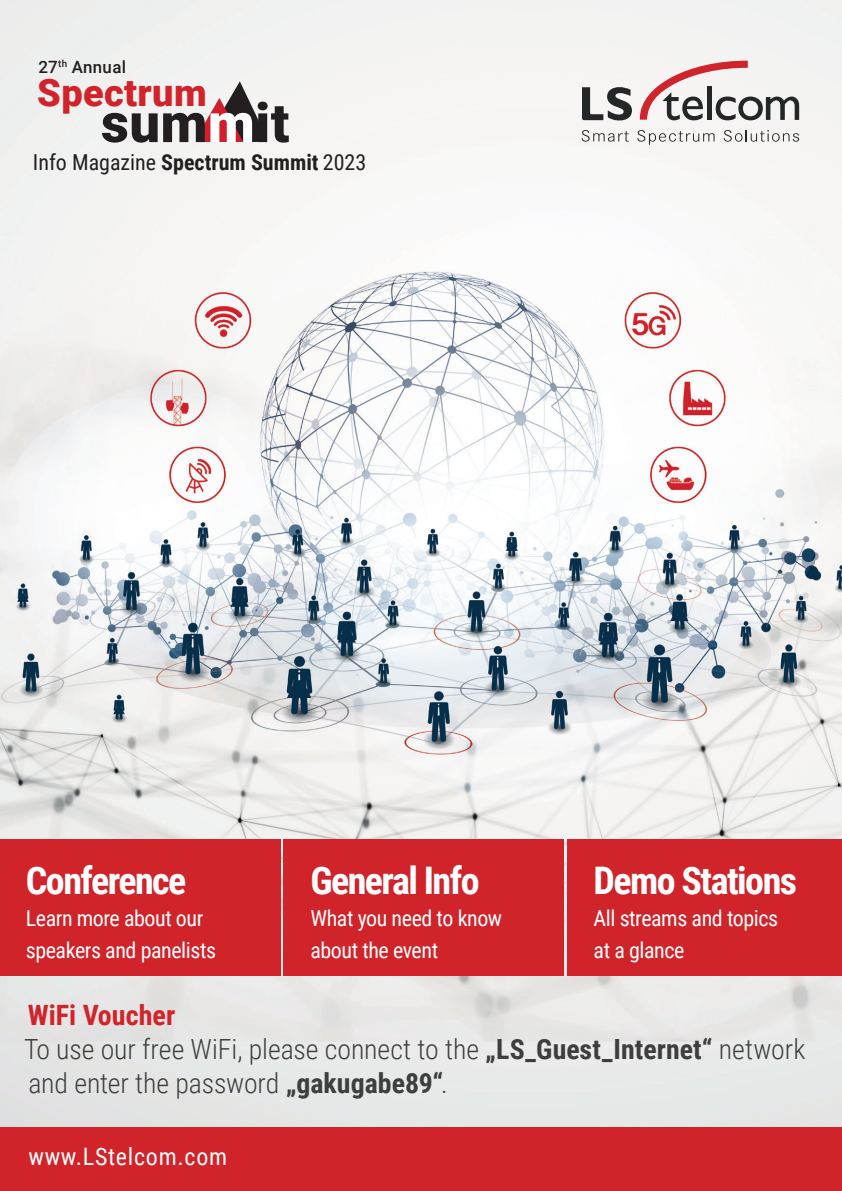
<style>
.page{position:relative;width:842px;height:1191px;background:#fff}
.page>*{position:absolute;margin:0;border:0;box-sizing:border-box;transform-origin:0 0}
.t1{font:900 54.4px "Roboto";letter-spacing:.01em;color:#231f20}
.t2{font:700 38px "Roboto Condensed";letter-spacing:-.04em;color:#fff}
.t3{font:900 38px "Roboto";letter-spacing:.01em;color:#d1232a}
.t4{font:700 28px "Roboto Condensed";color:#d1232a}
.t5{font:300 27.8px/34px "Roboto Condensed";letter-spacing:-.005em;color:#3e3e3f}
.t6{font:24px "Roboto Condensed";letter-spacing:.03em;color:#fff}
.t7{font:22px/32px "Roboto Condensed";letter-spacing:-.02em;color:#fff}
.t8{font:22px "Roboto Condensed";color:#231f20}
.t9{font:500 17px "Roboto";letter-spacing:.02em;color:#231f20}
.s1{color:#fff}
.s2{font-weight:700}
</style>
<div class="page">
<div style="left:0;top:1116px;width:842px;height:75px;background:#d1232a"></div>
<img style="left:0;top:0;width:842px;height:1126px">
<svg style="left:199px;top:81px;width:64px;height:61px"></svg>
<div style="left:0;top:839px;width:281px;height:137px;background:#d1232a"></div>
<div style="left:283px;top:839px;width:281px;height:137px;background:#d1232a"></div>
<div style="left:567px;top:839px;width:275px;height:137px;background:#d1232a"></div>
<svg style="left:640px;top:61px;width:159px;height:59px"></svg>
<svg style="left:582px;top:87px;width:50px;height:33px"></svg>
<svg style="left:581px;top:130px;width:48px;height:12px"></svg>
<svg style="left:637px;top:130px;width:77px;height:15px"></svg>
<svg style="left:724px;top:130px;width:75px;height:12px"></svg>
<p class="t9" style="left:38px;top:55px;width:89px">27<sup>th</sup> Annual</p>
<h2 class="t3" style="left:37px;top:65px;width:171px">Spectrum</h2>
<h1 class="t1" style="left:101px;top:85px;width:190px">sum<span class="s1">m</span>it</h1>
<p class="t8" style="left:33px;top:147px;width:335px">Info Magazine <span class="s2">Spectrum Summit</span> 2023</p>
<h2 class="t2" style="left:26px;top:853px;width:162px">Conference</h2>
<p class="t7" style="left:26px;top:901px;width:192px">Learn more about our speakers and panelists</p>
<h2 class="t2" style="left:310px;top:853px;width:171px">General Info</h2>
<p class="t7" style="left:310px;top:901px;width:193px">What you need to know about the event</p>
<h2 class="t2" style="left:594px;top:853px;width:205px">Demo Stations</h2>
<p class="t7" style="left:594px;top:901px;width:186px">All streams and topics at a glance</p>
<p class="t4" style="left:28px;top:995px;width:149px">WiFi Voucher</p>
<p class="t5" style="left:24px;top:1031px;width:783px">To use our free WiFi, please connect to the <span class="s2">„LS_Guest_Internet“</span> network and enter the password <span class="s2">„gakugabe89“</span>.</p>
<p class="t6" style="left:28px;top:1140px;width:200px">www.LStelcom.com</p>
</div>
